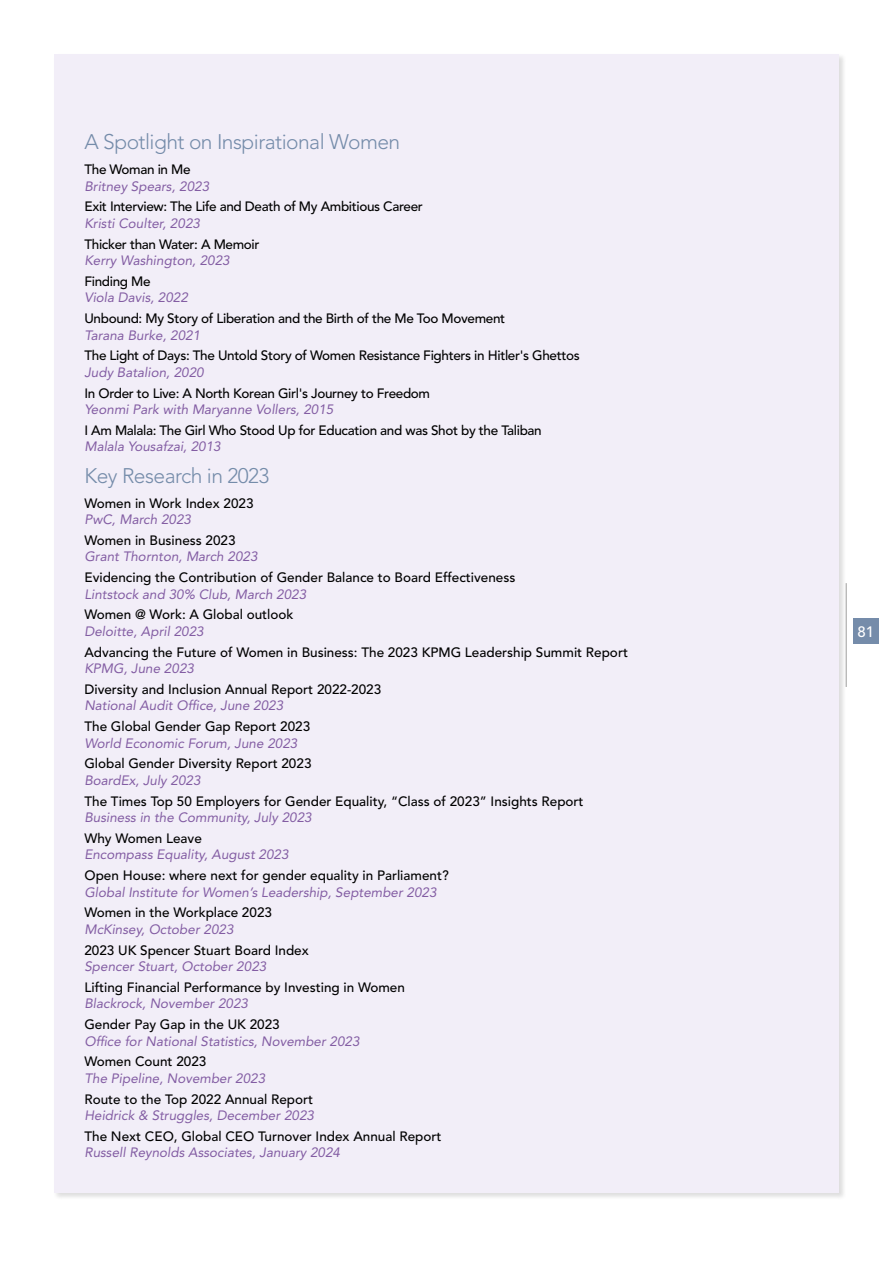
<style>
.page{position:relative;width:893px;height:1263px;background:#fff}
.page>*{position:absolute;margin:0;border:0;box-sizing:border-box;transform-origin:0 0}
.t1{font:300 21px "Avenir LT Std";letter-spacing:-.025em;color:#758caa}
.t2{font:500 15px "Avenir LT Std";color:#fff}
.t3{font:italic 13.5px "Avenir LT Std";color:#835da3}
.t4{font:500 13.5px "Avenir LT Std";color:#000}
.t5{font:500 13.5px "Avenir LT Std";letter-spacing:-.025em;color:#000}
</style>
<div class="page">
<div style="left:54px;top:54px;width:785px;height:1139px;background:#f2eef8"></div>
<div style="left:853px;top:619px;width:26px;height:25px;background:#758caa"></div>
<hr style="left:846px;top:583px;width:1px;height:104px;background:#9d9d9c">
<h1 class="t1" style="left:84px;top:130px;width:317px">A Spotlight on Inspirational Women</h1>
<p class="t5" style="left:84px;top:162px;width:108px">The Woman in Me</p>
<p class="t3" style="left:84px;top:178px;width:126px">Britney Spears, 2023</p>
<p class="t5" style="left:84px;top:199px;width:340px">Exit Interview: The Life and Death of My Ambitious Career</p>
<p class="t3" style="left:84px;top:215px;width:117px">Kristi Coulter, 2023</p>
<p class="t5" style="left:84px;top:236px;width:177px">Thicker than Water: A Memoir</p>
<p class="t3" style="left:84px;top:253px;width:147px">Kerry Washington, 2023</p>
<p class="t5" style="left:84px;top:273px;width:68px">Finding Me</p>
<p class="t3" style="left:84px;top:290px;width:105px">Viola Davis, 2022</p>
<p class="t5" style="left:84px;top:311px;width:422px">Unbound: My Story of Liberation and the Birth of the Me Too Movement</p>
<p class="t3" style="left:84px;top:327px;width:117px">Tarana Burke, 2021</p>
<p class="t5" style="left:84px;top:348px;width:497px">The Light of Days: The Untold Story of Women Resistance Fighters in Hitler's Ghettos</p>
<p class="t3" style="left:84px;top:364px;width:121px">Judy Batalion, 2020</p>
<p class="t5" style="left:84px;top:385px;width:347px">In Order to Live: A North Korean Girl's Journey to Freedom</p>
<p class="t3" style="left:84px;top:402px;width:250px">Yeonmi Park with Maryanne Vollers, 2015</p>
<p class="t5" style="left:84px;top:422px;width:459px">I Am Malala: The Girl Who Stood Up for Education and was Shot by the Taliban</p>
<p class="t3" style="left:84px;top:439px;width:138px">Malala Yousafzai, 2013</p>
<h1 class="t1" style="left:84px;top:463px;width:187px">Key Research in 2023</h1>
<p class="t4" style="left:84px;top:495px;width:171px">Women in Work Index 2023</p>
<p class="t3" style="left:84px;top:512px;width:108px">PwC, March 2023</p>
<p class="t4" style="left:84px;top:532px;width:153px">Women in Business 2023</p>
<p class="t3" style="left:84px;top:549px;width:175px">Grant Thornton, March 2023</p>
<p class="t4" style="left:84px;top:570px;width:432px">Evidencing the Contribution of Gender Balance to Board Effectiveness</p>
<p class="t3" style="left:84px;top:586px;width:223px">Lintstock and 30% Club, March 2023</p>
<p class="t4" style="left:84px;top:607px;width:211px">Women @ Work: A Global outlook</p>
<p class="t3" style="left:84px;top:623px;width:121px">Deloitte, April 2023</p>
<p class="t4" style="left:84px;top:644px;width:545px">Advancing the Future of Women in Business: The 2023 KPMG Leadership Summit Report</p>
<p class="t3" style="left:84px;top:661px;width:111px">KPMG, June 2023</p>
<p class="t4" style="left:84px;top:681px;width:298px">Diversity and Inclusion Annual Report 2022-2023</p>
<p class="t3" style="left:84px;top:698px;width:200px">National Audit Office, June 2023</p>
<p class="t4" style="left:84px;top:719px;width:227px">The Global Gender Gap Report 2023</p>
<p class="t3" style="left:84px;top:735px;width:214px">World Economic Forum, June 2023</p>
<p class="t4" style="left:84px;top:756px;width:229px">Global Gender Diversity Report 2023</p>
<p class="t3" style="left:84px;top:772px;width:118px">BoardEx, July 2023</p>
<p class="t4" style="left:84px;top:793px;width:501px">The Times Top 50 Employers for Gender Equality, “Class of 2023” Insights Report</p>
<p class="t3" style="left:84px;top:810px;width:229px">Business in the Community, July 2023</p>
<p class="t4" style="left:84px;top:830px;width:119px">Why Women Leave</p>
<p class="t3" style="left:84px;top:847px;width:206px">Encompass Equality, August 2023</p>
<p class="t4" style="left:84px;top:868px;width:366px">Open House: where next for gender equality in Parliament?</p>
<p class="t3" style="left:84px;top:884px;width:354px">Global Institute for Women’s Leadership, September 2023</p>
<p class="t4" style="left:84px;top:905px;width:189px">Women in the Workplace 2023</p>
<p class="t3" style="left:84px;top:921px;width:151px">McKinsey, October 2023</p>
<p class="t4" style="left:84px;top:942px;width:226px">2023 UK Spencer Stuart Board Index</p>
<p class="t3" style="left:84px;top:959px;width:183px">Spencer Stuart, October 2023</p>
<p class="t4" style="left:84px;top:979px;width:322px">Lifting Financial Performance by Investing in Women</p>
<p class="t3" style="left:84px;top:996px;width:165px">Blackrock, November 2023</p>
<p class="t4" style="left:84px;top:1017px;width:197px">Gender Pay Gap in the UK 2023</p>
<p class="t3" style="left:84px;top:1033px;width:277px">Office for National Statistics, November 2023</p>
<p class="t4" style="left:84px;top:1054px;width:123px">Women Count 2023</p>
<p class="t3" style="left:84px;top:1070px;width:182px">The Pipeline, November 2023</p>
<p class="t4" style="left:84px;top:1091px;width:230px">Route to the Top 2022 Annual Report</p>
<p class="t3" style="left:84px;top:1108px;width:231px">Heidrick &amp; Struggles, December 2023</p>
<p class="t4" style="left:84px;top:1128px;width:358px">The Next CEO, Global CEO Turnover Index Annual Report</p>
<p class="t3" style="left:84px;top:1145px;width:257px">Russell Reynolds Associates, January 2024</p>
<p class="t2" style="left:858px;top:623px;width:18px">81</p>
</div>
